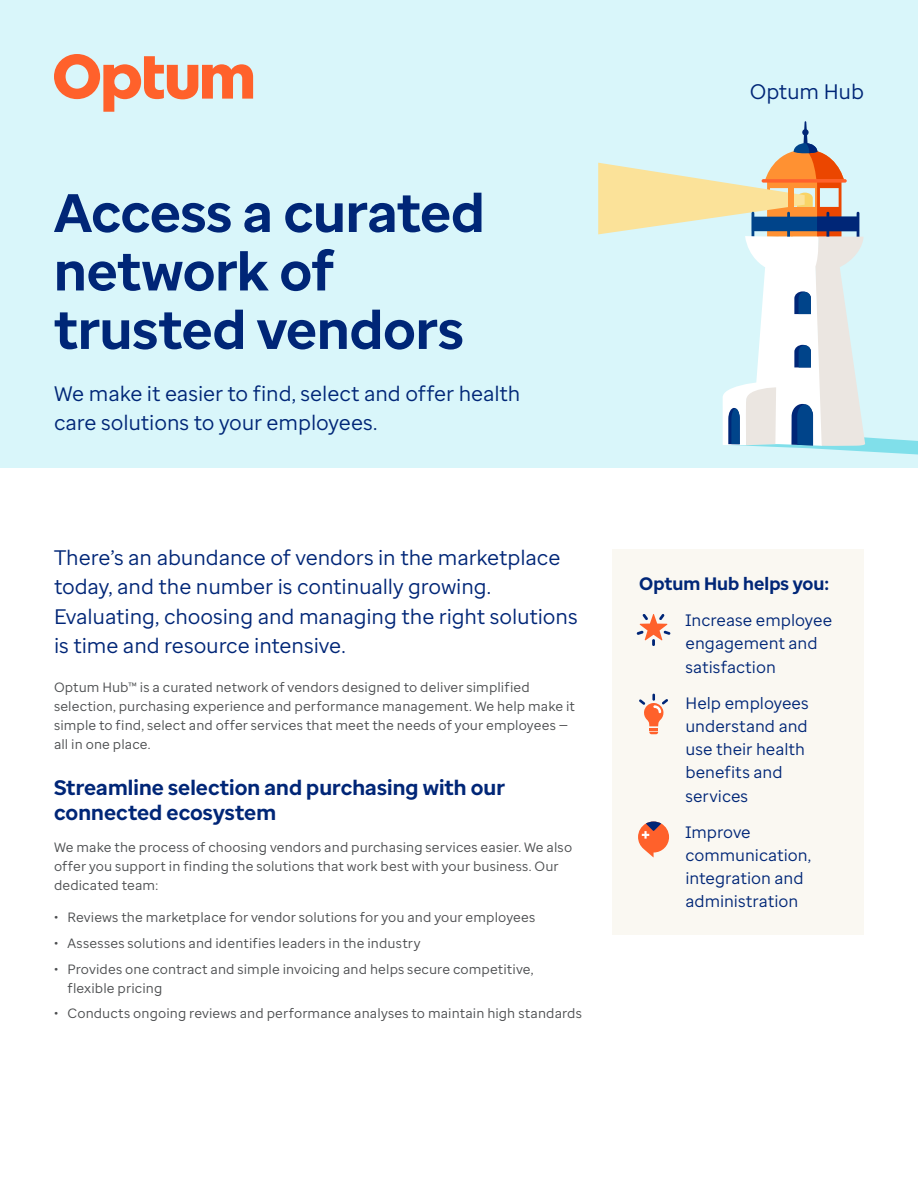
<style>
.page{position:relative;width:918px;height:1188px;background:#fff}
.page>*{position:absolute;margin:0;border:0;box-sizing:border-box;transform-origin:0 0}
.t1{font:700 54px/58.5px "Optum Sans";letter-spacing:-.005em;color:#002677}
.t2{font:21px/29.4px "Optum Sans";letter-spacing:-.005em;color:#002677}
.t3{font:700 21px/25.2px "Optum Sans";letter-spacing:.005em;color:#002677}
.t4{font:700 18px "Optum Sans";letter-spacing:.005em;color:#002677}
.t5{font:16.5px/23.1px "Optum Sans";color:#002677}
.t6{font:13.5px/18.9px "Optum Sans";letter-spacing:.01em;color:#4b4d4f}
</style>
<div class="page">
<div style="left:0;top:0;width:918px;height:468px;background:#d9f6fa"></div>
<div style="left:612px;top:549px;width:252px;height:385px;background:#faf8f2"></div>
<svg style="left:598px;top:121px;width:320px;height:334px"></svg>
<div style="left:802px;top:129px;width:7px;height:7px;background:#002677;border-radius:50%"></div>
<svg style="left:638px;top:822px;width:31px;height:36px"></svg>
<svg style="left:637px;top:614px;width:33px;height:32px"></svg>
<svg style="left:639px;top:694px;width:29px;height:40px"></svg>
<svg style="left:54px;top:54px;width:199px;height:58px"></svg>
<h1 class="t1" style="left:54px;top:184px;width:432px">Access a curated network of trusted vendors</h1>
<h2 class="t2" style="left:54px;top:379px;width:468px">We make it easier to find, select and offer health care solutions to your employees.</h2>
<h2 class="t2" style="left:54px;top:543px;width:525px">There’s an abundance of vendors in the marketplace today, and the number is continually growing.<br>Evaluating, choosing and managing the right solutions is time and resource intensive.</h2>
<p class="t6" style="left:54px;top:678px;width:523px">Optum Hub™ is a curated network of vendors designed to deliver simplified selection, purchasing experience and performance management. We help make it simple to find, select and offer services that meet the needs of your employees — all in one place.</p>
<h2 class="t3" style="left:54px;top:775px;width:452px">Streamline selection and purchasing with our connected ecosystem</h2>
<p class="t6" style="left:54px;top:838px;width:520px">We make the process of choosing vendors and purchasing services easier. We also offer you support in finding the solutions that work best with your business. Our dedicated team:</p>
<p class="t6" style="left:54px;top:908px;width:483px">• Reviews the marketplace for vendor solutions for you and your employees</p>
<p class="t6" style="left:54px;top:934px;width:368px">• Assesses solutions and identifies leaders in the industry</p>
<p class="t6" style="left:68px;top:959px;width:468px;text-indent:-14px">• Provides one contract and simple invoicing and helps secure competitive, flexible pricing</p>
<p class="t6" style="left:54px;top:1004px;width:530px">• Conducts ongoing reviews and performance analyses to maintain high standards</p>
<h2 class="t2" style="left:750px;top:76px;width:116px">Optum Hub</h2>
<h3 class="t4" style="left:639px;top:572px;width:192px">Optum Hub helps you:</h3>
<p class="t5" style="left:685px;top:609px;width:148px">Increase employee engagement and satisfaction</p>
<p class="t5" style="left:685px;top:692px;width:125px">Help employees understand and use their health benefits and services</p>
<p class="t5" style="left:685px;top:821px;width:127px">Improve communication, integration and administration</p>
</div>
